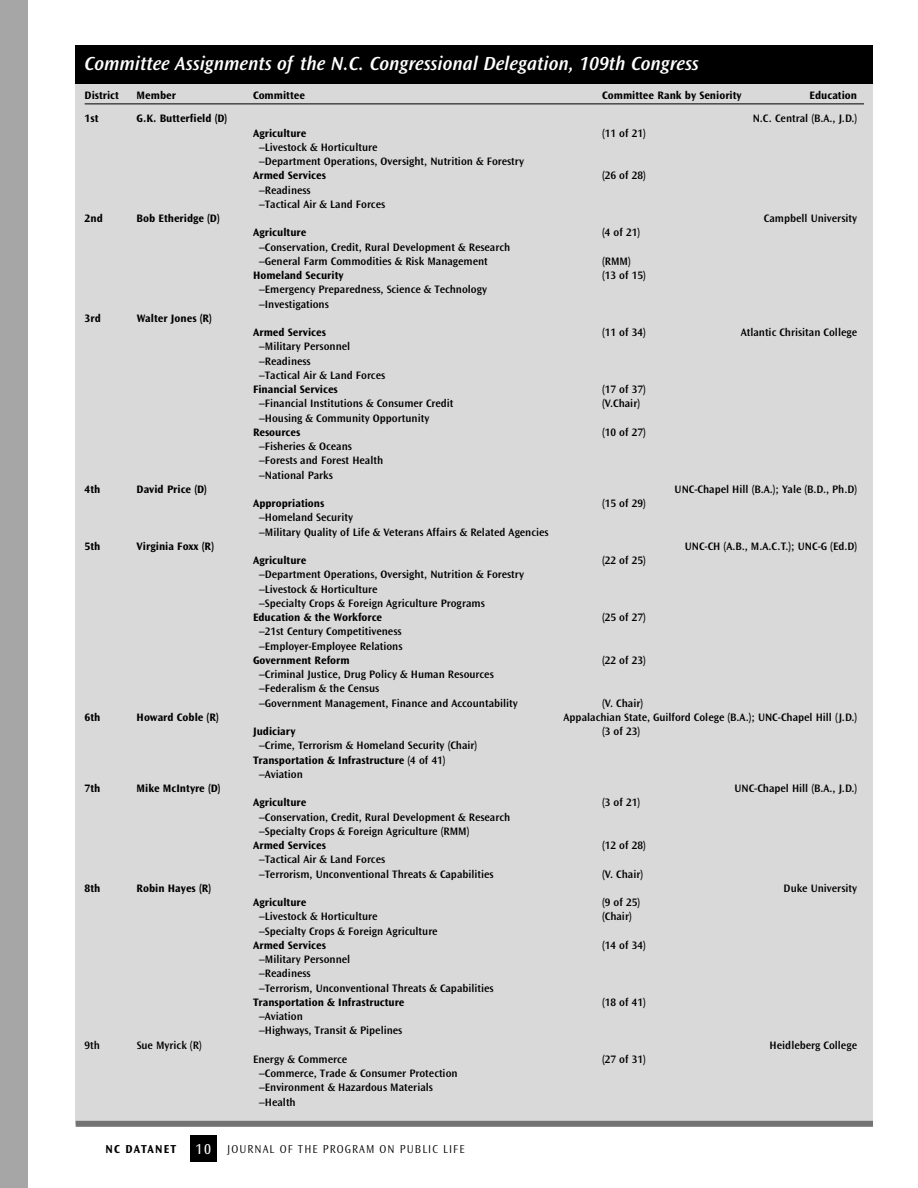
<style>
.page{position:relative;width:918px;height:1188px;background:#fff}
.page>*{position:absolute;margin:0;border:0;box-sizing:border-box;transform-origin:0 0}
.t1{font:19.8px "Ocean Sans MMT Italic 512 475";color:#fff}
.t2{font:12px "Ocean Sans MMT 310 475";letter-spacing:.095em;color:#000;scale:.95 1}
.t3{font:12px "Ocean Sans MMT 648 475";letter-spacing:.105em;color:#000;scale:.95 1}
.t4{font:11.25px/14.2px "Ocean Sans MMT 512 475";color:#000}
.t5{font:11.25px "Ocean Sans MMT 648 475";color:#000}
.s1{font-family:"Ocean Sans MMT 512 475"}
.s2{font-family:"Ocean Sans MMT 403 475";font-size:15px;color:#fff}
</style>
<div class="page">
<div style="left:191px;top:1135px;width:26px;height:26px;background:#000"></div>
<div style="left:0;top:0;width:28px;height:1188px;background:#a6a6a6"></div>
<div style="left:76px;top:75px;width:797px;height:1049px;background:#d9d9d9"></div>
<hr style="left:85px;top:104px;width:779px;height:1px;background:#000">
<div style="left:76px;top:45px;width:797px;height:39px;background:#000"></div>
<div style="left:76px;top:1121px;width:797px;height:6px;background:#737373"></div>
<h1 class="t1" style="left:85px;top:55px;width:616px">Committee Assignments of the N.C. Congressional Delegation, 109th Congress</h1>
<p class="t5" style="left:85px;top:91px;width:36px">District</p>
<p class="t5" style="left:137px;top:91px;width:41px">Member</p>
<p class="t5" style="left:253px;top:91px;width:54px">Committee</p>
<p class="t5" style="left:602px;top:91px;width:141px">Committee Rank by Seniority</p>
<p class="t5" style="left:810px;top:91px;width:49px">Education</p>
<p class="t5" style="left:85px;top:114px;width:15px">1st</p>
<p class="t5" style="left:137px;top:114px;width:92px">G.K. Butterfield (D)</p>
<p class="t4" style="left:753px;top:112px;width:106px">N.C. Central (B.A., J.D.)</p>
<p class="t5" style="left:253px;top:129px;width:55px">Agriculture</p>
<p class="t4" style="left:602px;top:127px;width:45px">(11 of 21)</p>
<p class="t4" style="left:259px;top:141px;width:266px">–Livestock &amp; Horticulture<br>–Department Operations, Oversight, Nutrition &amp; Forestry</p>
<p class="t5" style="left:253px;top:171px;width:74px">Armed Services</p>
<p class="t4" style="left:602px;top:169px;width:45px">(26 of 28)</p>
<p class="t4" style="left:259px;top:184px;width:127px">–Readiness<br>–Tactical Air &amp; Land Forces</p>
<p class="t5" style="left:85px;top:214px;width:20px">2nd</p>
<p class="t5" style="left:137px;top:214px;width:85px">Bob Etheridge (D)</p>
<p class="t4" style="left:764px;top:212px;width:95px">Campbell University</p>
<p class="t5" style="left:253px;top:228px;width:55px">Agriculture</p>
<p class="t4" style="left:602px;top:226px;width:40px">(4 of 21)</p>
<p class="t4" style="left:259px;top:241px;width:252px">–Conservation, Credit, Rural Development &amp; Research –General Farm Commodities &amp; Risk Management</p>
<p class="t4" style="left:602px;top:255px;width:30px">(RMM)</p>
<p class="t5" style="left:85px;top:314px;width:18px">3rd</p>
<p class="t5" style="left:137px;top:314px;width:77px">Walter Jones (R)</p>
<p class="t5" style="left:253px;top:271px;width:92px">Homeland Security</p>
<p class="t4" style="left:602px;top:269px;width:45px">(13 of 15)</p>
<p class="t4" style="left:259px;top:283px;width:229px">–Emergency Preparedness, Science &amp; Technology –Investigations</p>
<p class="t5" style="left:253px;top:328px;width:74px">Armed Services</p>
<p class="t4" style="left:602px;top:326px;width:45px">(11 of 34)</p>
<p class="t4" style="left:741px;top:326px;width:118px">Atlantic Chrisitan College</p>
<p class="t4" style="left:259px;top:340px;width:127px">–Military Personnel –Readiness<br>–Tactical Air &amp; Land Forces</p>
<p class="t5" style="left:253px;top:385px;width:86px">Financial Services</p>
<p class="t4" style="left:602px;top:383px;width:45px">(17 of 37)</p>
<p class="t4" style="left:259px;top:397px;width:196px">–Financial Institutions &amp; Consumer Credit</p>
<p class="t4" style="left:602px;top:397px;width:39px">(V.Chair)</p>
<p class="t4" style="left:259px;top:412px;width:172px">–Housing &amp; Community Opportunity</p>
<p class="t5" style="left:253px;top:428px;width:49px">Resources</p>
<p class="t4" style="left:602px;top:426px;width:45px">(10 of 27)</p>
<p class="t4" style="left:259px;top:440px;width:125px">–Fisheries &amp; Oceans –Forests and Forest Health –National Parks</p>
<p class="t5" style="left:85px;top:485px;width:17px">4th</p>
<p class="t5" style="left:137px;top:485px;width:72px">David Price (D)</p>
<p class="t4" style="left:675px;top:483px;width:184px">UNC-Chapel Hill (B.A.); Yale (B.D., Ph.D)</p>
<p class="t5" style="left:253px;top:499px;width:73px">Appropriations</p>
<p class="t4" style="left:602px;top:497px;width:45px">(15 of 29)</p>
<p class="t4" style="left:259px;top:511px;width:291px">–Homeland Security<br>–Military Quality of Life &amp; Veterans Affairs &amp; Related Agencies</p>
<p class="t5" style="left:85px;top:542px;width:17px">5th</p>
<p class="t5" style="left:137px;top:542px;width:79px">Virginia Foxx (R)</p>
<p class="t4" style="left:685px;top:540px;width:174px">UNC-CH (A.B., M.A.C.T.); UNC-G (Ed.D)</p>
<p class="t5" style="left:253px;top:556px;width:55px">Agriculture</p>
<p class="t4" style="left:602px;top:554px;width:45px">(22 of 25)</p>
<p class="t4" style="left:259px;top:568px;width:266px">–Department Operations, Oversight, Nutrition &amp; Forestry –Livestock &amp; Horticulture<br>–Specialty Crops &amp; Foreign Agriculture Programs</p>
<p class="t5" style="left:253px;top:613px;width:131px">Education &amp; the Workforce</p>
<p class="t4" style="left:602px;top:611px;width:45px">(25 of 27)</p>
<p class="t4" style="left:259px;top:625px;width:145px">–21st Century Competitiveness –Employer-Employee Relations</p>
<p class="t5" style="left:253px;top:656px;width:98px">Government Reform</p>
<p class="t4" style="left:602px;top:654px;width:45px">(22 of 23)</p>
<p class="t4" style="left:259px;top:668px;width:260px">–Criminal Justice, Drug Policy &amp; Human Resources –Federalism &amp; the Census<br>–Government Management, Finance and Accountability</p>
<p class="t4" style="left:602px;top:697px;width:43px">(V. Chair)</p>
<p class="t5" style="left:85px;top:713px;width:17px">6th</p>
<p class="t5" style="left:137px;top:713px;width:84px">Howard Coble (R)</p>
<p class="t4" style="left:564px;top:711px;width:295px">Appalachian State, Guilford Colege (B.A.); UNC-Chapel Hill (J.D.)</p>
<p class="t5" style="left:253px;top:727px;width:44px">Judiciary</p>
<p class="t4" style="left:602px;top:725px;width:40px">(3 of 23)</p>
<p class="t4" style="left:259px;top:739px;width:220px">–Crime, Terrorism &amp; Homeland Security (Chair)</p>
<p class="t5" style="left:253px;top:756px;width:194px">Transportation &amp; Infrastructure <span class="s1">(4 of 41)</span></p>
<p class="t4" style="left:259px;top:768px;width:45px">–Aviation</p>
<p class="t5" style="left:85px;top:784px;width:17px">7th</p>
<p class="t5" style="left:137px;top:784px;width:85px">Mike McIntyre (D)</p>
<p class="t4" style="left:734px;top:782px;width:124px">UNC-Chapel Hill (B.A., J.D.)</p>
<p class="t5" style="left:253px;top:798px;width:55px">Agriculture</p>
<p class="t4" style="left:602px;top:796px;width:40px">(3 of 21)</p>
<p class="t4" style="left:259px;top:811px;width:252px">–Conservation, Credit, Rural Development &amp; Research –Specialty Crops &amp; Foreign Agriculture (RMM)</p>
<p class="t5" style="left:253px;top:841px;width:74px">Armed Services</p>
<p class="t4" style="left:602px;top:839px;width:45px">(12 of 28)</p>
<p class="t4" style="left:259px;top:853px;width:236px">–Tactical Air &amp; Land Forces<br>–Terrorism, Unconventional Threats &amp; Capabilities</p>
<p class="t4" style="left:602px;top:868px;width:43px">(V. Chair)</p>
<p class="t5" style="left:85px;top:884px;width:17px">8th</p>
<p class="t5" style="left:137px;top:884px;width:76px">Robin Hayes (R)</p>
<p class="t4" style="left:784px;top:882px;width:75px">Duke University</p>
<p class="t5" style="left:253px;top:898px;width:55px">Agriculture</p>
<p class="t4" style="left:602px;top:896px;width:40px">(9 of 25)</p>
<p class="t4" style="left:259px;top:910px;width:120px">–Livestock &amp; Horticulture</p>
<p class="t4" style="left:602px;top:910px;width:31px">(Chair)</p>
<p class="t4" style="left:259px;top:925px;width:180px">–Specialty Crops &amp; Foreign Agriculture</p>
<p class="t5" style="left:253px;top:941px;width:74px">Armed Services</p>
<p class="t4" style="left:602px;top:939px;width:45px">(14 of 34)</p>
<p class="t4" style="left:259px;top:953px;width:236px">–Military Personnel<br>–Readiness<br>–Terrorism, Unconventional Threats &amp; Capabilities</p>
<p class="t5" style="left:253px;top:998px;width:153px">Transportation &amp; Infrastructure</p>
<p class="t4" style="left:602px;top:996px;width:45px">(18 of 41)</p>
<p class="t4" style="left:259px;top:1010px;width:145px">–Aviation<br>–Highways, Transit &amp; Pipelines</p>
<p class="t4" style="left:85px;top:1039px;width:17px">9th</p>
<p class="t4" style="left:137px;top:1039px;width:67px">Sue Myrick (R)</p>
<p class="t4" style="left:770px;top:1039px;width:89px">Heidleberg College</p>
<p class="t4" style="left:253px;top:1053px;width:96px">Energy &amp; Commerce</p>
<p class="t4" style="left:602px;top:1053px;width:45px">(27 of 31)</p>
<p class="t4" style="left:259px;top:1067px;width:200px">–Commerce, Trade &amp; Consumer Protection –Environment &amp; Hazardous Materials –Health</p>
<p class="t3" style="left:106px;top:1145px;width:76px">NC DATANET</p>
<p class="t2" style="left:196px;top:1145px;width:285px"><span class="s2">10</span> JOURNAL OF THE PROGRAM ON PUBLIC LIFE</p>
</div>
